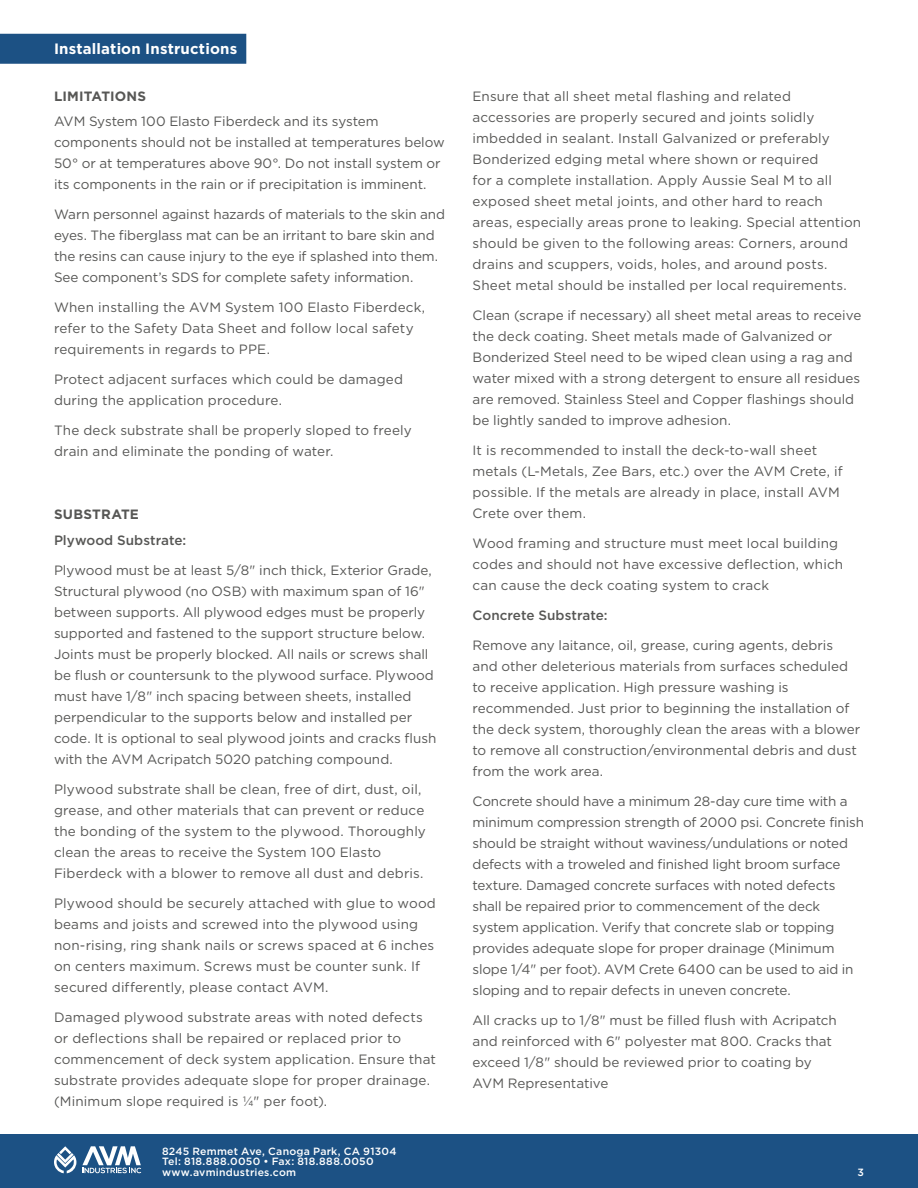
<style>
.page{position:relative;width:918px;height:1188px;background:#fff}
.page>*{position:absolute;margin:0;border:0;box-sizing:border-box;transform-origin:0 0}
.t1{font:700 15px "Gotham";letter-spacing:.01em;color:#fff}
._3_Text{font:13.5px/21px "Gotham";color:#575755}
._3_Text-2{font:500 13.5px "Gotham";color:#575755}
._4_Subhead{font:700 13.5px "Gotham";letter-spacing:.015em;color:#575755}
.t2{font:500 10.5px/10.5px "Gotham";letter-spacing:.02em;color:#fff}
</style>
<div class="page">
<div style="left:0;top:34px;width:246px;height:30px;background:#1c5184"></div>
<div style="left:0;top:1134px;width:918px;height:54px;background:#1c5184"></div>
<svg style="left:54px;top:1146px;width:22px;height:27px"></svg>
<svg style="left:82px;top:1146px;width:59px;height:27px"></svg>
<p class="t1" style="left:54px;top:39px;width:185px">Installation Instructions</p>
<p class="_4_Subhead" style="left:54px;top:87px;width:94px">LIMITATIONS</p>
<p class="_3_Text" style="left:54px;top:111px;width:392px">AVM System 100 Elasto Fiberdeck and its system components should not be installed at temperatures below 50° or at temperatures above 90°. Do not install system or its components in the rain or if precipitation is imminent.</p>
<p class="_3_Text" style="left:54px;top:204px;width:393px">Warn personnel against hazards of materials to the skin and eyes. The fiberglass mat can be an irritant to bare skin and the resins can cause injury to the eye if splashed into them.<br>See component’s SDS for complete safety information.</p>
<p class="_3_Text" style="left:54px;top:297px;width:373px">When installing the AVM System 100 Elasto Fiberdeck, refer to the Safety Data Sheet and follow local safety requirements in regards to PPE.</p>
<p class="_3_Text" style="left:54px;top:369px;width:351px">Protect adjacent surfaces which could be damaged during the application procedure.</p>
<p class="_3_Text" style="left:54px;top:420px;width:359px">The deck substrate shall be properly sloped to freely drain and eliminate the ponding of water.</p>
<p class="_4_Subhead" style="left:54px;top:506px;width:87px">SUBSTRATE</p>
<p class="_3_Text-2" style="left:54px;top:531px;width:134px">Plywood Substrate:</p>
<p class="_3_Text" style="left:54px;top:559px;width:384px">Plywood must be at least 5/8" inch thick, Exterior Grade, Structural plywood (no OSB) with maximum span of 16" between supports. All plywood edges must be properly supported and fastened to the support structure below.<br>Joints must be properly blocked. All nails or screws shall be flush or countersunk to the plywood surface. Plywood must have 1/8" inch spacing between sheets, installed perpendicular to the supports below and installed per code. It is optional to seal plywood joints and cracks flush with the AVM Acripatch 5020 patching compound.</p>
<p class="_3_Text" style="left:54px;top:778px;width:373px">Plywood substrate shall be clean, free of dirt, dust, oil, grease, and other materials that can prevent or reduce the bonding of the system to the plywood. Thoroughly clean the areas to receive the System 100 Elasto Fiberdeck with a blower to remove all dust and debris.</p>
<p class="_3_Text" style="left:54px;top:892px;width:383px">Plywood should be securely attached with glue to wood beams and joists and screwed into the plywood using non-rising, ring shank nails or screws spaced at 6 inches on centers maximum. Screws must be counter sunk. If secured differently, please contact AVM.</p>
<p class="_3_Text" style="left:54px;top:1006px;width:384px">Damaged plywood substrate areas with noted defects or deflections shall be repaired or replaced prior to commencement of deck system application. Ensure that substrate provides adequate slope for proper drainage. (Minimum slope required is ¼" per foot).</p>
<p class="t2" style="left:162px;top:1146px;width:236px">8245 Remmet Ave, Canoga Park, CA 91304<br>Tel: 818.888.0050 • Fax: 818.888.0050 www.avmindustries.com</p>
<p class="_3_Text" style="left:472px;top:85px;width:390px">Ensure that all sheet metal flashing and related accessories are properly secured and joints solidly imbedded in sealant. Install Galvanized or preferably Bonderized edging metal where shown or required<br>for a complete installation. Apply Aussie Seal M to all exposed sheet metal joints, and other hard to reach areas, especially areas prone to leaking. Special attention should be given to the following areas: Corners, around drains and scuppers, voids, holes, and around posts.<br>Sheet metal should be installed per local requirements.</p>
<p class="_3_Text" style="left:472px;top:304px;width:390px">Clean (scrape if necessary) all sheet metal areas to receive the deck coating. Sheet metals made of Galvanized or Bonderized Steel need to be wiped clean using a rag and water mixed with a strong detergent to ensure all residues are removed. Stainless Steel and Copper flashings should be lightly sanded to improve adhesion.</p>
<p class="_3_Text" style="left:472px;top:439px;width:372px">It is recommended to install the deck-to-wall sheet metals (L-Metals, Zee Bars, etc.) over the AVM Crete, if possible. If the metals are already in place, install AVM Crete over them.</p>
<p class="_3_Text" style="left:472px;top:532px;width:372px">Wood framing and structure must meet local building codes and should not have excessive deflection, which can cause the deck coating system to crack</p>
<p class="_3_Text-2" style="left:472px;top:606px;width:137px">Concrete Substrate:</p>
<p class="_3_Text" style="left:472px;top:634px;width:389px">Remove any laitance, oil, grease, curing agents, debris and other deleterious materials from surfaces scheduled to receive application. High pressure washing is recommended. Just prior to beginning the installation of the deck system, thoroughly clean the areas with a blower to remove all construction/environmental debris and dust from the work area.</p>
<p class="_3_Text" style="left:472px;top:790px;width:393px">Concrete should have a minimum 28-day cure time with a minimum compression strength of 2000 psi. Concrete finish should be straight without waviness/undulations or noted defects with a troweled and finished light broom surface texture. Damaged concrete surfaces with noted defects shall be repaired prior to commencement of the deck system application. Verify that concrete slab or topping provides adequate slope for proper drainage (Minimum slope 1/4" per foot). AVM Crete 6400 can be used to aid in sloping and to repair defects in uneven concrete.</p>
<p class="_3_Text" style="left:472px;top:1009px;width:366px">All cracks up to 1/8" must be filled flush with Acripatch and reinforced with 6" polyester mat 800. Cracks that exceed 1/8" should be reviewed prior to coating by AVM Representative</p>
<p class="t2" style="left:858px;top:1167px;width:8px">3</p>
</div>
